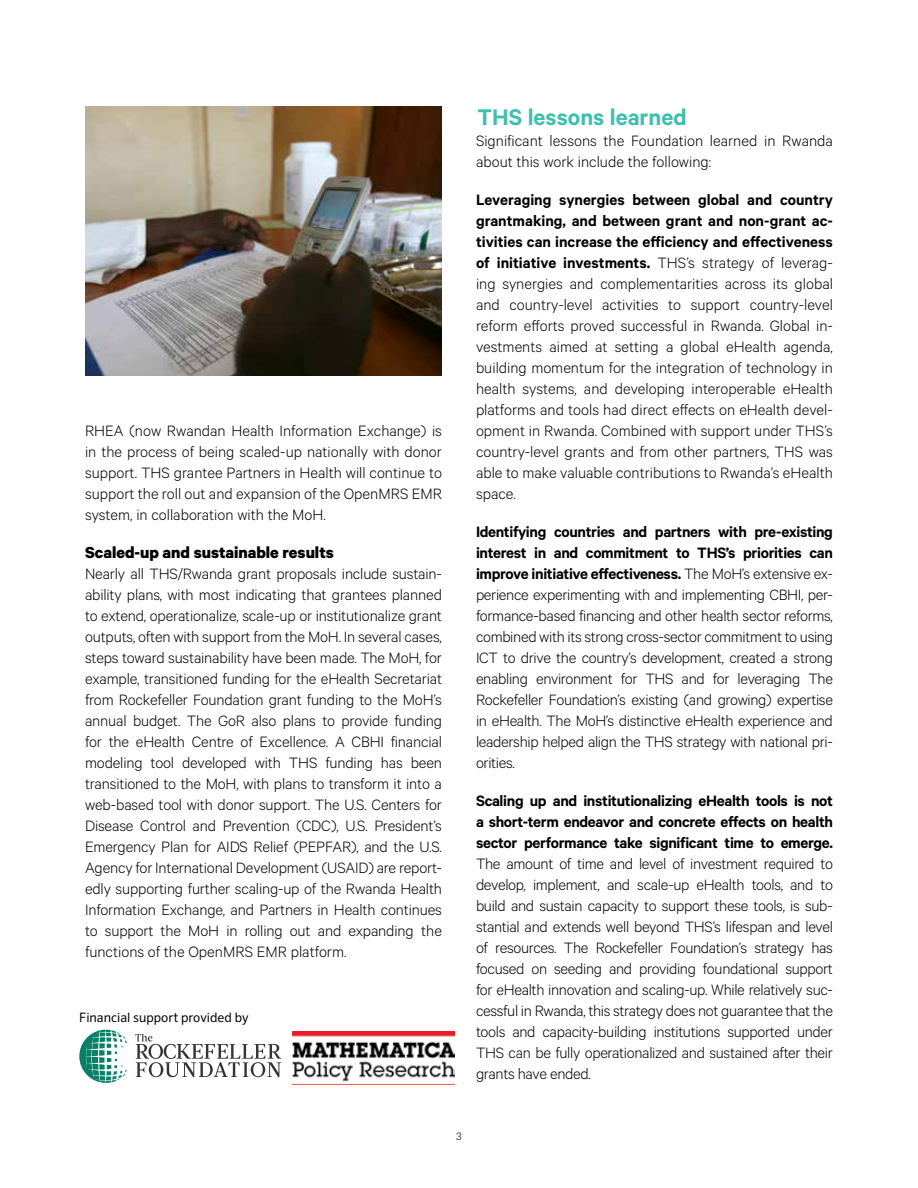
<style>
.page{position:relative;width:918px;height:1188px;background:#fff}
.page>*{position:absolute;margin:0;border:0;box-sizing:border-box;transform-origin:0 0}
.t1{font:600 25.5px "Calibre";color:#3fbfad}
.t2{font:700 18px "Calibre";color:#000}
.t3{font:300 16.8px/21px "Calibre";color:#000;text-align:justify}
.t4{font:600 16.8px/21px "Calibre";letter-spacing:-.02em;color:#000;text-align:justify}
.t5{font:12.9px "Sero OT";color:#000}
.t6{font:300 12px "Calibre";color:#000}
.s1{font-weight:600}
</style>
<div class="page">
<svg style="left:135px;top:1034px;width:146px;height:43px"></svg>
<svg style="left:79px;top:1030px;width:48px;height:53px"></svg>
<img style="left:293px;top:1031px;width:162px;height:54px">
<img style="left:85px;top:106px;width:357px;height:270px">
<p class="t3" style="left:85px;top:419px;width:359px">RHEA (now Rwandan Health Information Exchange) is in the process of being scaled-up nationally with donor support. THS grantee Partners in Health will continue to support the roll out and expansion of the OpenMRS EMR system, in collaboration with the MoH.</p>
<p class="t2" style="left:85px;top:541px;width:250px">Scaled-up and sustainable results</p>
<p class="t3" style="left:85px;top:562px;width:358px">Nearly all THS/Rwanda grant proposals include sustain&shy;ability plans, with most indicating that grantees planned to extend, operationalize, scale-up or institutionalize grant outputs, often with support from the MoH. In several cases, steps toward sustainability have been made. The MoH, for example, transitioned funding for the eHealth Secretariat from Rockefeller Foundation grant funding to the MoH’s annual budget. The GoR also plans to provide funding for the eHealth Centre of Excellence. A CBHI financial modeling tool developed with THS funding has been transitioned to the MoH, with plans to transform it into a web-based tool with donor support. The U.S. Centers for Disease Control and Prevention (CDC), U.S. President’s Emergency Plan for AIDS Relief (PEPFAR), and the U.S.<br>Agency for International Development (USAID) are report&shy;edly supporting further scaling-up of the Rwanda Health Information Exchange, and Partners in Health continues to support the MoH in rolling out and expanding the functions of the OpenMRS EMR platform.</p>
<p class="t5" style="left:79px;top:1009px;width:171px">Financial support provided by</p>
<h1 class="t1" style="left:478px;top:102px;width:211px">THS lessons learned</h1>
<p class="t3" style="left:476px;top:130px;width:358px">Significant lessons the Foundation learned in Rwanda about this work include the following:</p>
<p class="t3" style="left:476px;top:189px;width:359px"><span class="s1">Leveraging synergies between global and country grantmaking, and between grant and non-grant ac&shy;tivities can increase the efficiency and effectiveness of initiative investments.</span> THS’s strategy of leverag&shy;ing synergies and complementarities across its global and country-level activities to support country-level reform efforts proved successful in Rwanda. Global in&shy;vestments aimed at setting a global eHealth agenda, building momentum for the integration of technology in health systems, and developing interoperable eHealth platforms and tools had direct effects on eHealth devel&shy;opment in Rwanda. Combined with support under THS’s country-level grants and from other partners, THS was able to make valuable contributions to Rwanda’s eHealth space.</p>
<p class="t3" style="left:476px;top:521px;width:359px"><span class="s1">Identifying countries and partners with pre-existing interest in and commitment to THS’s priorities can improve initiative effectiveness.</span> The MoH’s extensive ex&shy;perience experimenting with and implementing CBHI, per&shy;formance-based financing and other health sector reforms, combined with its strong cross-sector commitment to using ICT to drive the country’s development, created a strong enabling environment for THS and for leveraging The Rockefeller Foundation’s existing (and growing) expertise in eHealth. The MoH’s distinctive eHealth experience and leadership helped align the THS strategy with national pri&shy;orities.</p>
<p class="t4" style="left:476px;top:790px;width:359px">Scaling up and institutionalizing eHealth tools is not a short-term endeavor and concrete effects on health sector performance take significant time to emerge.</p>
<p class="t3" style="left:476px;top:853px;width:359px">The amount of time and level of investment required to develop, implement, and scale-up eHealth tools, and to build and sustain capacity to support these tools, is sub&shy;stantial and extends well beyond THS’s lifespan and level of resources. The Rockefeller Foundation’s strategy has focused on seeding and providing foundational support for eHealth innovation and scaling-up. While relatively suc&shy;cessful in Rwanda, this strategy does not guarantee that the tools and capacity-building institutions supported under THS can be fully operationalized and sustained after their grants have ended.</p>
<p class="t6" style="left:456px;top:1129px;width:7px">3</p>
</div>
